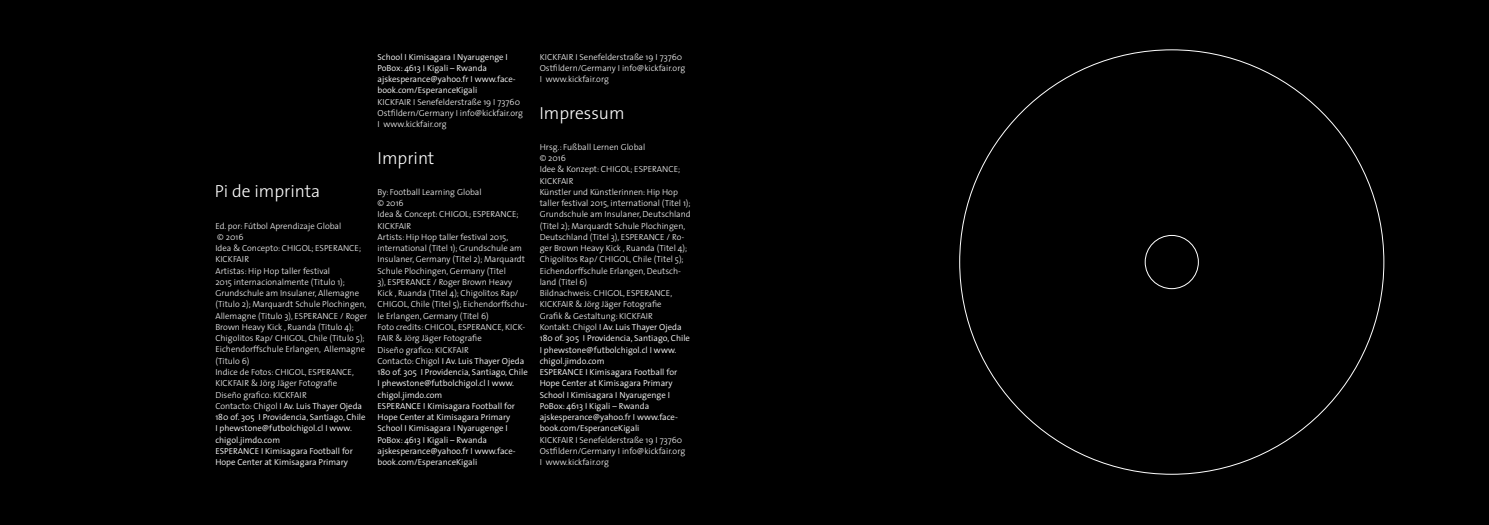
<style>
.page{position:relative;width:1489px;height:525px;background:#fff}
.page>*{position:absolute;margin:0;border:0;box-sizing:border-box;transform-origin:0 0}
.t1{font:300 17.5px "The Sans";color:#fff}
.t2{font:300 8.75px/11.2px "The Sans";color:#fff}
.t3{font:300 8.75px/11.2px "The Sans";color:#fff}
.s1{font-style:inherit}
</style>
<div class="page">
<div style="left:0;top:0;width:1488px;height:524px;background:#000"></div>
<div style="left:1144px;top:235px;width:54px;height:53px;border:1px solid #fff;border-radius:50%"></div>
<h1 class="t1" style="left:215px;top:176px;width:107px">Pi de imprinta</h1>
<p class="t2" style="left:215px;top:219px;width:153px">Ed. por: Fútbol Aprendizaje Global<br>© 2016<br>Idea &amp; Concepto: CHIGOL; ESPERANCE;<br>KICKFAIR<br>Artistas: Hip Hop taller festival<br>2015 internacionalmente (Titulo 1);<br>Grundschule am Insulaner, Allemagne (Titulo 2); Marquardt Schule Plochingen,<br>Allemagne (Titulo 3), ESPERANCE / Roger<br>Brown Heavy Kick , Ruanda (Titulo 4);<br>Chigolitos Rap/ CHIGOL, Chile (Titulo 5);<br>Eichendorffschule Erlangen, Allemagne (Titulo 6)<br>Indice de Fotos: CHIGOL, ESPERANCE,<br>KICKFAIR &amp; Jörg Jäger Fotografie<br>Diseño grafico: KICKFAIR<br>Contacto: Chigol <span class="s1">I Av. Luis Thayer Ojeda<br>180 of. 305 I Providencia, Santiago, Chile<br>I phewstone@futbolchigol.cl I www. chigol.jimdo.com<br>ESPERANCE I Kimisagara Football for<br>Hope Center at Kimisagara Primary</span></p>
<p class="t3" style="left:377px;top:51px;width:140px">School I Kimisagara I Nyarugenge I<br>PoBox: 4613 I Kigali – Rwanda ajskesperance@yahoo.fr I www.face&shy;book.com/EsperanceKigali</p>
<p class="t2" style="left:377px;top:96px;width:147px">KICKFAIR I Senefelderstraße 19 I 73760<br>Ostfildern/Germany I info@kickfair.org<br>I www.kickfair.org</p>
<h1 class="t1" style="left:377px;top:143px;width:58px">Imprint</h1>
<p class="t2" style="left:377px;top:186px;width:152px">By: Football Learning Global<br>© 2016<br>Idea &amp; Concept: CHIGOL; ESPERANCE;<br>KICKFAIR<br>Artists: Hip Hop taller festival 2015, international (Titel 1); Grundschule am<br>Insulaner, Germany (Titel 2); Marquardt<br>Schule Plochingen, Germany (Titel<br>3), ESPERANCE / Roger Brown Heavy<br>Kick , Ruanda (Titel 4); Chigolitos Rap/<br>CHIGOL, Chile (Titel 5); Eichendorffschu&shy;le Erlangen, Germany (Titel 6)<br>Foto credits: CHIGOL, ESPERANCE, KICK-<br>FAIR &amp; Jörg Jäger Fotografie<br>Diseño grafico: KICKFAIR<br>Contacto: Chigol <span class="s1">I Av. Luis Thayer Ojeda<br>180 of. 305 I Providencia, Santiago, Chile<br>I phewstone@futbolchigol.cl I www. chigol.jimdo.com<br>ESPERANCE I Kimisagara Football for<br>Hope Center at Kimisagara Primary<br>School I Kimisagara I Nyarugenge I<br>PoBox: 4613 I Kigali – Rwanda ajskesperance@yahoo.fr I www.face&shy;book.com/EsperanceKigali</span></p>
<p class="t2" style="left:539px;top:51px;width:147px">KICKFAIR I Senefelderstraße 19 I 73760<br>Ostfildern/Germany I info@kickfair.org<br>I www.kickfair.org</p>
<h1 class="t1" style="left:539px;top:98px;width:87px">Impressum</h1>
<p class="t2" style="left:539px;top:141px;width:152px">Hrsg.: Fußball Lernen Global<br>© 2016<br>Idee &amp; Konzept: CHIGOL; ESPERANCE;<br>KICKFAIR<br>Künstler und Künstlerinnen: Hip Hop taller festival 2015, international (Titel 1);<br>Grundschule am Insulaner, Deutschland (Titel 2); Marquardt Schule Plochingen,<br>Deutschland (Titel 3), ESPERANCE / Ro&shy;ger Brown Heavy Kick , Ruanda (Titel 4);<br>Chigolitos Rap/ CHIGOL, Chile (Titel 5);<br>Eichendorffschule Erlangen, Deutsch&shy;land (Titel 6)<br>Bildnachweis: CHIGOL, ESPERANCE,<br>KICKFAIR &amp; Jörg Jäger Fotografie<br>Grafik &amp; Gestaltung: KICKFAIR<br>Kontakt: Chigol <span class="s1">I Av. Luis Thayer Ojeda<br>180 of. 305 I Providencia, Santiago, Chile<br>I phewstone@futbolchigol.cl I www. chigol.jimdo.com<br>ESPERANCE I Kimisagara Football for<br>Hope Center at Kimisagara Primary<br>School I Kimisagara I Nyarugenge I<br>PoBox: 4613 I Kigali – Rwanda ajskesperance@yahoo.fr I www.face&shy;book.com/EsperanceKigali</span></p>
<p class="t2" style="left:539px;top:433px;width:147px">KICKFAIR I Senefelderstraße 19 I 73760<br>Ostfildern/Germany I info@kickfair.org<br>I www.kickfair.org</p>
</div>
